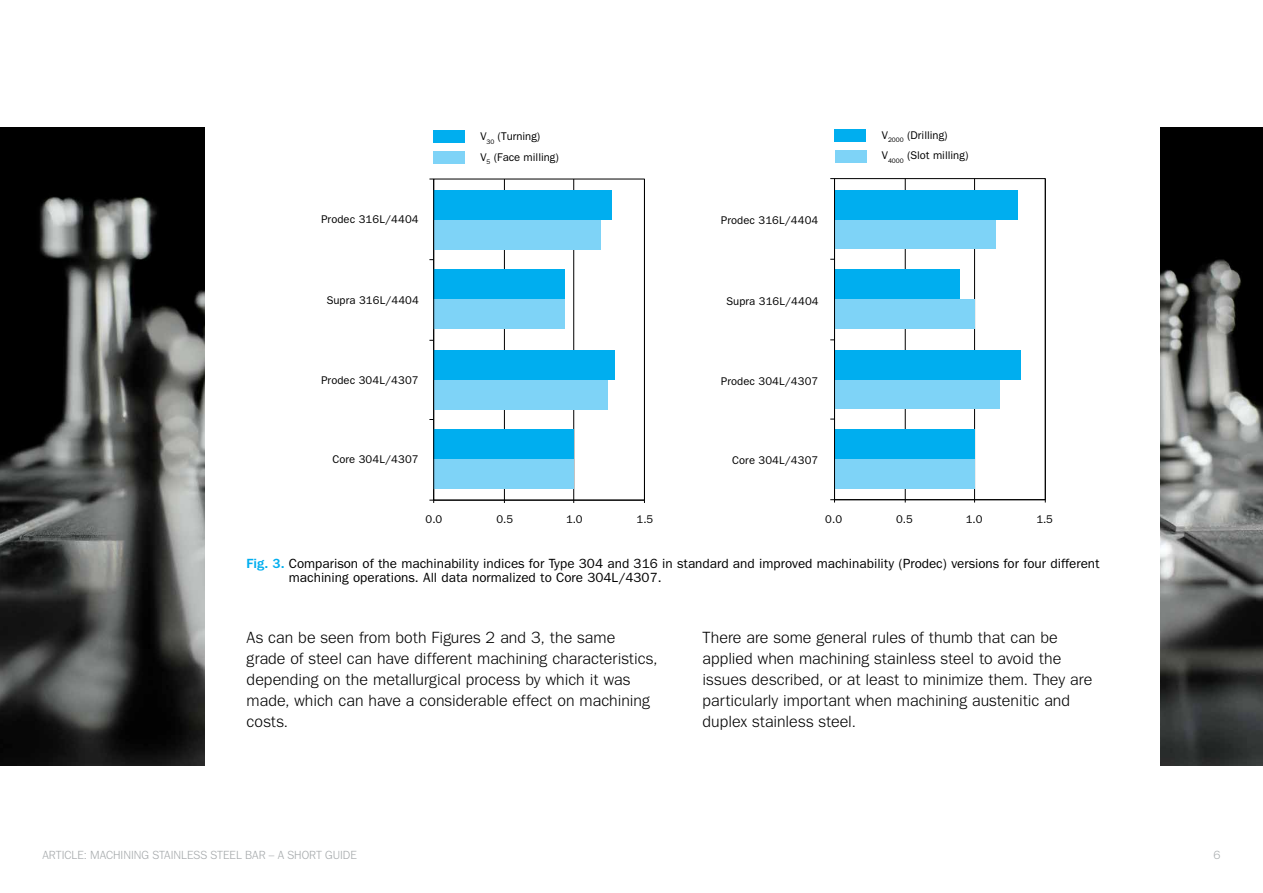
<style>
.page{position:relative;width:1263px;height:893px;background:#fff}
.page>*{position:absolute;margin:0;border:0;box-sizing:border-box;transform-origin:0 0}
.t1{font:300 16.5px/21px "Tee Franklin Forever";letter-spacing:.005em;color:#000}
.t2{font:13.5px/14.2px "Tee Franklin Forever";color:#000}
.t3{font:300 12px "Tee Franklin Forever";color:#a5a9ab}
.t4{font:11.25px/20.7px "Tee Franklin Forever";letter-spacing:.01em;color:#000}
.s1{font-weight:500;color:#00aeef}
</style>
<div class="page">
<img style="left:0;top:128px;width:204px;height:637px">
<img style="left:1161px;top:128px;width:102px;height:637px">
<hr style="left:573px;top:179px;width:1px;height:321px;background:#000">
<hr style="left:504px;top:179px;width:1px;height:321px;background:#000">
<div style="left:433px;top:179px;width:212px;height:321px;border:1px solid #000"></div>
<div style="left:434px;top:459px;width:140px;height:30px;background:#7ed3f7"></div>
<div style="left:434px;top:380px;width:174px;height:30px;background:#7ed3f7"></div>
<div style="left:434px;top:220px;width:167px;height:30px;background:#7ed3f7"></div>
<div style="left:434px;top:299px;width:131px;height:30px;background:#7ed3f7"></div>
<div style="left:434px;top:429px;width:140px;height:30px;background:#00aeef"></div>
<div style="left:434px;top:350px;width:181px;height:30px;background:#00aeef"></div>
<div style="left:434px;top:190px;width:178px;height:30px;background:#00aeef"></div>
<div style="left:434px;top:270px;width:131px;height:29px;background:#00aeef"></div>
<hr style="left:434px;top:500px;width:210px;height:1px;background:#000">
<hr style="left:433px;top:179px;width:1px;height:321px;background:#000">
<div style="left:433px;top:151px;width:32px;height:13px;background:#7ed3f7"></div>
<div style="left:433px;top:130px;width:31px;height:13px;background:#00aeef"></div>
<hr style="left:1045px;top:179px;width:1px;height:321px;background:#000">
<hr style="left:974px;top:179px;width:1px;height:321px;background:#000">
<hr style="left:905px;top:179px;width:1px;height:321px;background:#000">
<div style="left:834px;top:459px;width:140px;height:29px;background:#7ed3f7"></div>
<div style="left:834px;top:379px;width:166px;height:30px;background:#7ed3f7"></div>
<div style="left:834px;top:220px;width:162px;height:29px;background:#7ed3f7"></div>
<div style="left:834px;top:299px;width:140px;height:30px;background:#7ed3f7"></div>
<div style="left:834px;top:429px;width:140px;height:30px;background:#00aeef"></div>
<div style="left:834px;top:350px;width:187px;height:29px;background:#00aeef"></div>
<div style="left:834px;top:190px;width:184px;height:30px;background:#00aeef"></div>
<div style="left:834px;top:269px;width:126px;height:30px;background:#00aeef"></div>
<hr style="left:834px;top:499px;width:211px;height:1px;background:#000">
<hr style="left:834px;top:179px;width:1px;height:321px;background:#000">
<div style="left:835px;top:150px;width:31px;height:12px;background:#7ed3f7"></div>
<div style="left:834px;top:129px;width:32px;height:13px;background:#00aeef"></div>
<p class="t4" style="left:480px;top:126px;width:80px">V<sub>30</sub> (Turning)<br>V<sub>5</sub> (Face milling)</p>
<p class="t4" style="left:882px;top:124px;width:88px">V<sub>2000</sub> (Drilling)<br>V<sub>4000</sub> (Slot milling)</p>
<p class="t4" style="left:321px;top:209px;width:99px">Prodec 316L/4404</p>
<p class="t4" style="left:721px;top:210px;width:99px">Prodec 316L/4404</p>
<p class="t4" style="left:327px;top:289px;width:94px">Supra 316L/4404</p>
<p class="t4" style="left:726px;top:290px;width:94px">Supra 316L/4404</p>
<p class="t4" style="left:321px;top:370px;width:99px">Prodec 304L/4307</p>
<p class="t4" style="left:721px;top:371px;width:99px">Prodec 304L/4307</p>
<p class="t4" style="left:332px;top:449px;width:88px">Core 304L/4307</p>
<p class="t4" style="left:732px;top:450px;width:88px">Core 304L/4307</p>
<p class="t4" style="left:425px;top:509px;width:18px">0.0</p>
<p class="t4" style="left:496px;top:509px;width:18px">0.5</p>
<p class="t4" style="left:566px;top:509px;width:18px">1.0</p>
<p class="t4" style="left:637px;top:509px;width:18px">1.5</p>
<p class="t4" style="left:825px;top:509px;width:18px">0.0</p>
<p class="t4" style="left:896px;top:509px;width:18px">0.5</p>
<p class="t4" style="left:966px;top:509px;width:18px">1.0</p>
<p class="t4" style="left:1036px;top:509px;width:18px">1.5</p>
<p class="t2" style="left:289px;top:556px;width:812px;text-indent:-42px"><span class="s1">Fig. 3.</span> Comparison of the machinability indices for Type 304 and 316 in standard and improved machinability (Prodec) versions for four different machining operations. All data normalized to Core 304L/4307.</p>
<p class="t4" style="left:482px;top:565px;width:67px">V<sub>2000</sub> (Drilling)</p>
<p class="t1" style="left:247px;top:627px;width:412px">As can be seen from both Figures 2 and 3, the same grade of steel can have different machining characteristics, depending on the metallurgical process by which it was made, which can have a considerable effect on machining costs.</p>
<p class="t4" style="left:321px;top:650px;width:99px">Prodec 316L/4404</p>
<p class="t1" style="left:703px;top:627px;width:391px">There are some general rules of thumb that can be applied when machining stainless steel to avoid the issues described, or at least to minimize them. They are particularly important when machining austenitic and duplex stainless steel.</p>
<p class="t3" style="left:43px;top:848px;width:316px">ARTICLE: MACHINING STAINLESS STEEL BAR – A SHORT GUIDE</p>
<p class="t3" style="left:1213px;top:848px;width:9px">6</p>
</div>
